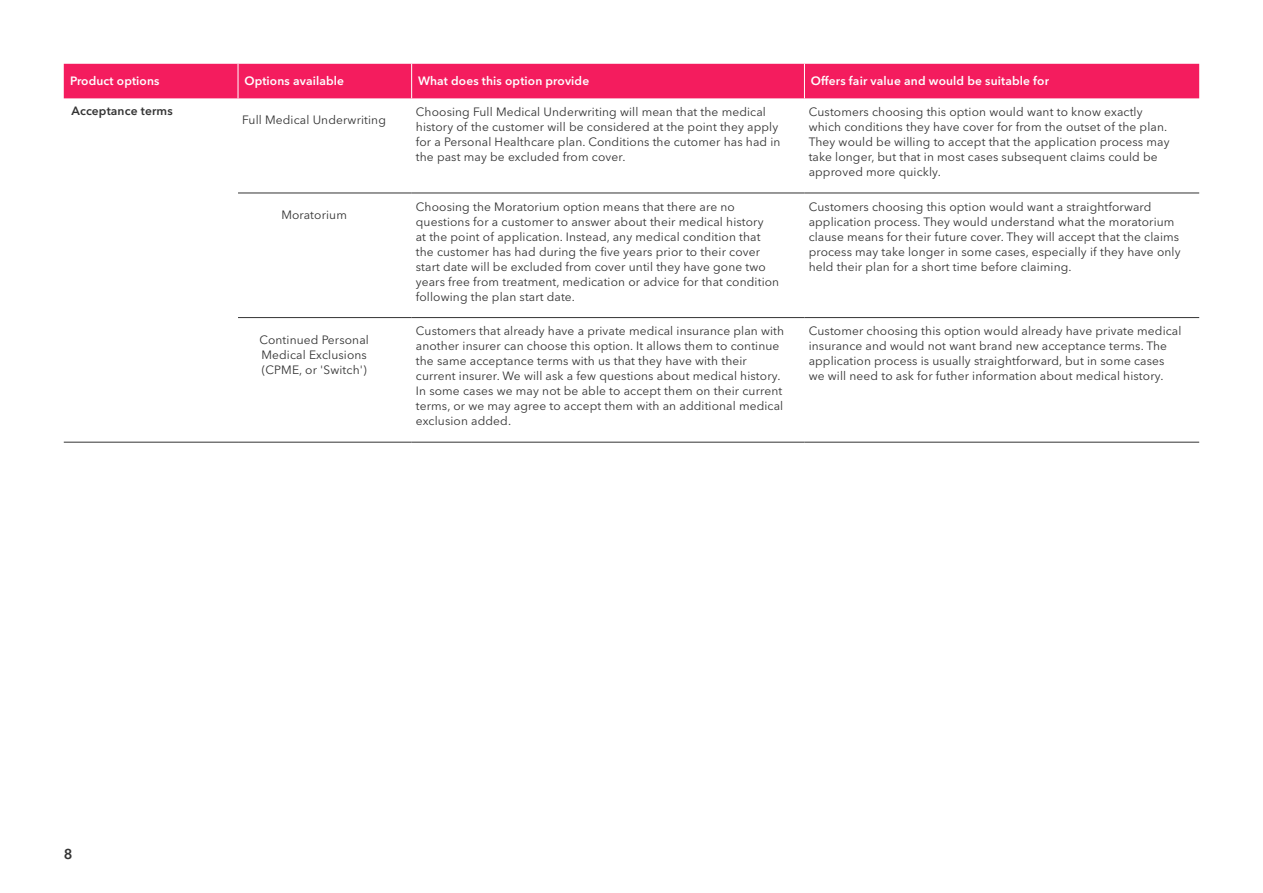
<style>
.page{position:relative;width:1263px;height:893px;background:#fff}
.page>*{position:absolute;margin:0;border:0;box-sizing:border-box;transform-origin:0 0}
.t1{font:600 14.25px "Avenir Next LT Pro";color:#333}
.t2{font:12px/15px "Avenir Next LT Pro";letter-spacing:.01em;color:#333}
.t3{font:600 12px "Avenir Next LT Pro";letter-spacing:.01em;color:#fff}
.t4{font:600 12px "Avenir Next LT Pro";letter-spacing:.01em;color:#333}
</style>
<div class="page">
<div style="left:64px;top:64px;width:1135px;height:34px;background:#f41c5e"></div>
<hr style="left:238px;top:64px;width:1px;height:34px;background:#fff">
<hr style="left:411px;top:64px;width:1px;height:34px;background:#fff">
<hr style="left:804px;top:64px;width:1px;height:34px;background:#fff">
<hr style="left:238px;top:193px;width:174px;height:1px;background:#333">
<hr style="left:238px;top:317px;width:174px;height:1px;background:#333">
<hr style="left:238px;top:442px;width:174px;height:1px;background:#333">
<hr style="left:412px;top:193px;width:392px;height:1px;background:#333">
<hr style="left:804px;top:193px;width:395px;height:1px;background:#333">
<hr style="left:412px;top:317px;width:392px;height:1px;background:#333">
<hr style="left:804px;top:317px;width:395px;height:1px;background:#333">
<hr style="left:64px;top:442px;width:174px;height:1px;background:#333">
<hr style="left:412px;top:442px;width:392px;height:1px;background:#333">
<hr style="left:804px;top:442px;width:395px;height:1px;background:#333">
<p class="t3" style="left:70px;top:74px;width:91px">Product options</p>
<p class="t3" style="left:244px;top:74px;width:101px">Options available</p>
<p class="t3" style="left:418px;top:74px;width:173px">What does this option provide</p>
<p class="t3" style="left:811px;top:74px;width:240px">Offers fair value and would be suitable for</p>
<p class="t4" style="left:71px;top:104px;width:103px">Acceptance terms</p>
<p class="t2" style="left:242px;top:113px;width:145px">Full Medical Underwriting</p>
<p class="t2" style="left:416px;top:104px;width:366px">Choosing Full Medical Underwriting will mean that the medical history of the customer will be considered at the point they apply for a Personal Healthcare plan. Conditions the cutomer has had in the past may be excluded from cover.</p>
<p class="t2" style="left:809px;top:104px;width:362px">Customers choosing this option would want to know exactly which conditions they have cover for from the outset of the plan.<br>They would be willing to accept that the application process may take longer, but that in most cases subsequent claims could be approved more quickly.</p>
<p class="t2" style="left:281px;top:207px;width:67px">Moratorium</p>
<p class="t2" style="left:416px;top:199px;width:365px">Choosing the Moratorium option means that there are no questions for a customer to answer about their medical history<br>at the point of application. Instead, any medical condition that the customer has had during the five years prior to their cover start date will be excluded from cover until they have gone two years free from treatment, medication or advice for that condition following the plan start date.</p>
<p class="t2" style="left:809px;top:199px;width:373px">Customers choosing this option would want a straightforward application process. They would understand what the moratorium clause means for their future cover. They will accept that the claims process may take longer in some cases, especially if they have only held their plan for a short time before claiming.</p>
<p class="t2" style="left:259px;top:332px;width:111px">Continued Personal<br>Medical Exclusions (CPME, or 'Switch')</p>
<p class="t2" style="left:416px;top:323px;width:370px">Customers that already have a private medical insurance plan with another insurer can choose this option. It allows them to continue the same acceptance terms with us that they have with their current insurer. We will ask a few questions about medical history.<br>In some cases we may not be able to accept them on their current terms, or we may agree to accept them with an additional medical exclusion added.</p>
<p class="t2" style="left:809px;top:323px;width:374px">Customer choosing this option would already have private medical insurance and would not want brand new acceptance terms. The application process is usually straightforward, but in some cases we will need to ask for futher information about medical history.</p>
<p class="t1" style="left:64px;top:846px;width:10px">8</p>
</div>
